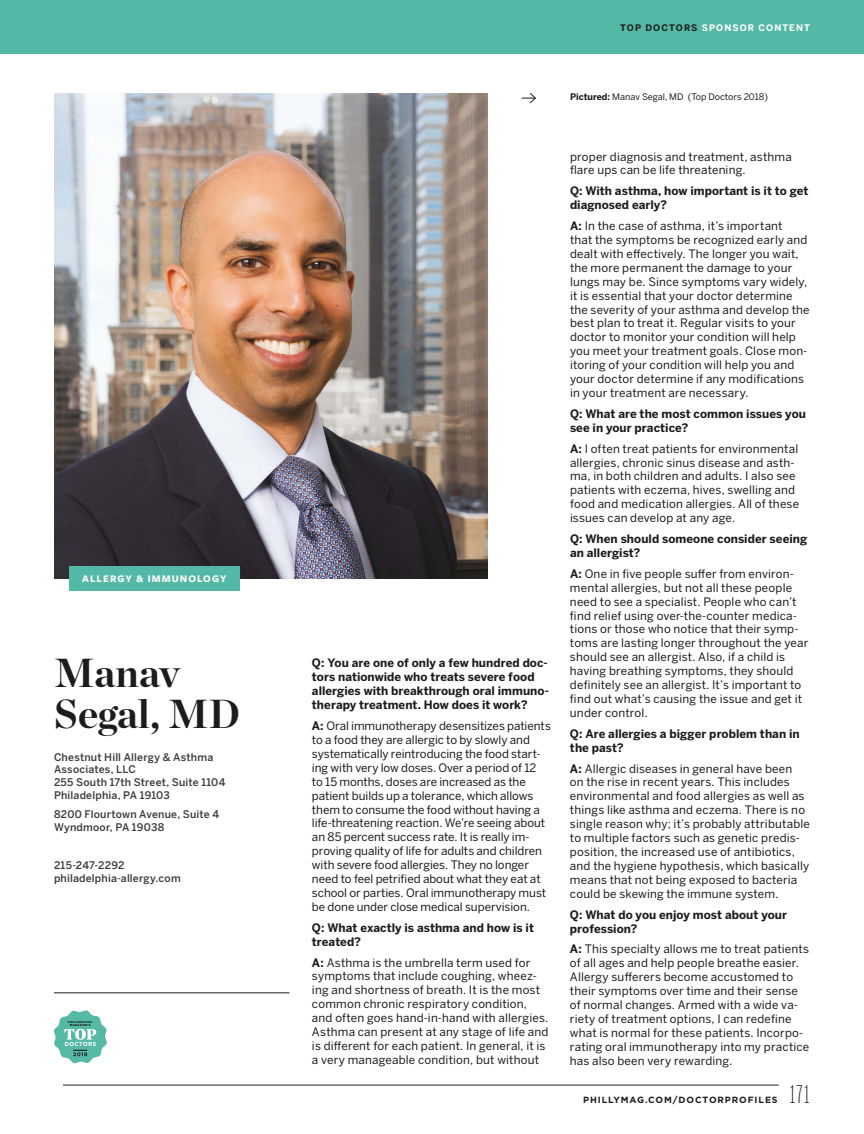
<style>
.page{position:relative;width:864px;height:1134px;background:#fff}
.page>*{position:absolute;margin:0;border:0;box-sizing:border-box;transform-origin:0 0}
.t1{font:700 40.5px/40.5px "Chronicle Display";color:#1b1d1d}
.t2{font:300 25.5px "Heroic Condensed";color:#1b1d1d}
.t3{font:11.7px/14px "Benton Sans";letter-spacing:.01em;color:#1b1d1d}
.t4{font:700 11.7px/14px "Benton Sans";letter-spacing:.005em;color:#1b1d1d}
.t5{font:500 10.5px/12.6px "Benton Sans";letter-spacing:.015em;color:#3b3c3c}
.t6{font:700 10.5px "Freight Sans Pro";letter-spacing:.1em;color:#feffff}
.t7{font:9px "Benton Sans";color:#1b1d1d}
.t8{font:700 9px "Gotham";letter-spacing:.1em;color:#1b1d1d}
.t9{font:700 9px "Benton Sans";letter-spacing:.12em;color:#feffff}
.t10{font:900 2.7px "Gotham";letter-spacing:.1em;color:#1b1d1d}
.s1{color:#1b1d1d}
.s2{font-weight:700}
</style>
<div class="page">
<hr style="left:63px;top:1085px;width:744px;height:1px;background:#1b1d1d">
<div style="left:779px;top:1082px;width:31px;height:14px;background:#feffff"></div>
<div style="left:0;top:0;width:864px;height:54px;background:#54b8a6"></div>
<svg style="left:54px;top:1010px;width:53px;height:53px"></svg>
<img style="left:54px;top:93px;width:434px;height:486px">
<svg style="left:522px;top:93px;width:14px;height:11px"></svg>
<hr style="left:54px;top:993px;width:236px;height:1px;background:#1b1d1d">
<div style="left:69px;top:566px;width:171px;height:24px;background:#54b8a6"></div>
<p class="t6" style="left:82px;top:575px;width:146px">ALLERGY &amp; IMMUNOLOGY</p>
<h1 class="t1" style="left:54px;top:656px;width:188px">Manav<br>Segal, MD</h1>
<p class="t5" style="left:54px;top:752px;width:173px">Chestnut Hill Allergy &amp; Asthma<br>Associates, LLC<br>255 South 17th Street, Suite 1104<br>Philadelphia, PA 19103</p>
<p class="t5" style="left:54px;top:809px;width:167px">8200 Flourtown Avenue, Suite 4<br>Wyndmoor, PA 19038</p>
<p class="t5" style="left:54px;top:860px;width:128px">215-247-2292 philadelphia-allergy.com</p>
<p class="t10" style="left:68px;top:1021px;width:26px">PHILADELPHIA</p>
<p class="t10" style="left:70px;top:1024px;width:22px">MAGAZINE’S</p>
<p class="t9" style="left:620px;top:24px;width:191px"><span class="s1">TOP DOCTORS</span> SPONSOR CONTENT</p>
<p class="t7" style="left:570px;top:93px;width:199px"><span class="s2">Pictured:</span> Manav Segal, MD (Top Doctors 2018)</p>
<p class="t4" style="left:312px;top:657px;width:238px">Q: You are one of only a few hundred doc&shy;tors nationwide who treats severe food allergies with breakthrough oral immuno&shy;therapy treatment. How does it work?</p>
<p class="t3" style="left:312px;top:720px;width:240px"><span class="s2">A:</span> Oral immunotherapy desensitizes patients to a food they are allergic to by slowly and systematically reintroducing the food start&shy;ing with very low doses. Over a period of 12<br>to 15 months, doses are increased as the patient builds up a tolerance, which allows them to consume the food without having a life-threatening reaction. We’re seeing about an 85 percent success rate. It is really im&shy;proving quality of life for adults and children with severe food allergies. They no longer need to feel petrified about what they eat at school or parties. Oral immunotherapy must be done under close medical supervision.</p>
<p class="t4" style="left:312px;top:922px;width:223px">Q: What exactly is asthma and how is it treated?</p>
<p class="t3" style="left:312px;top:956px;width:238px"><span class="s2">A:</span> Asthma is the umbrella term used for symptoms that include coughing, wheez&shy;ing and shortness of breath. It is the most common chronic respiratory condition, and often goes hand-in-hand with allergies.<br>Asthma can present at any stage of life and is different for each patient. In general, it is a very manageable condition, but without</p>
<p class="t3" style="left:570px;top:150px;width:223px">proper diagnosis and treatment, asthma flare ups can be life threatening.</p>
<p class="t4" style="left:570px;top:185px;width:240px">Q: With asthma, how important is it to get diagnosed early?</p>
<p class="t3" style="left:570px;top:220px;width:241px"><span class="s2">A:</span> In the case of asthma, it’s important<br>that the symptoms be recognized early and dealt with effectively. The longer you wait, the more permanent the damage to your lungs may be. Since symptoms vary widely, it is essential that your doctor determine the severity of your asthma and develop the best plan to treat it. Regular visits to your doctor to monitor your condition will help you meet your treatment goals. Close mon&shy;itoring of your condition will help you and your doctor determine if any modifications in your treatment are necessary.</p>
<p class="t4" style="left:570px;top:408px;width:238px">Q: What are the most common issues you see in your practice?</p>
<p class="t3" style="left:570px;top:442px;width:231px"><span class="s2">A:</span> I often treat patients for environmental allergies, chronic sinus disease and asth&shy;ma, in both children and adults. I also see patients with eczema, hives, swelling and food and medication allergies. All of these issues can develop at any age.</p>
<p class="t4" style="left:570px;top:533px;width:239px">Q: When should someone consider seeing an allergist?</p>
<p class="t3" style="left:570px;top:568px;width:240px"><span class="s2">A:</span> One in five people suffer from environ&shy;mental allergies, but not all these people need to see a specialist. People who can’t find relief using over-the-counter medica&shy;tions or those who notice that their symp&shy;toms are lasting longer throughout the year should see an allergist. Also, if a child is having breathing symptoms, they should definitely see an allergist. It’s important to find out what’s causing the issue and get it under control.</p>
<p class="t4" style="left:570px;top:728px;width:231px">Q: Are allergies a bigger problem than in the past?</p>
<p class="t3" style="left:570px;top:762px;width:242px"><span class="s2">A:</span> Allergic diseases in general have been<br>on the rise in recent years. This includes environmental and food allergies as well as things like asthma and eczema. There is no single reason why; it’s probably attributable to multiple factors such as genetic predis&shy;position, the increased use of antibiotics, and the hygiene hypothesis, which basically means that not being exposed to bacteria could be skewing the immune system.</p>
<p class="t4" style="left:570px;top:909px;width:219px">Q: What do you enjoy most about your profession?</p>
<p class="t3" style="left:570px;top:943px;width:241px"><span class="s2">A:</span> This specialty allows me to treat patients of all ages and help people breathe easier.<br>Allergy sufferers become accustomed to their symptoms over time and their sense of normal changes. Armed with a wide va&shy;riety of treatment options, I can redefine what is normal for these patients. Incorpo&shy;rating oral immunotherapy into my practice has also been very rewarding.</p>
<p class="t8" style="left:583px;top:1096px;width:196px">PHILLYMAG.COM/DOCTORPROFILES</p>
<h2 class="t2" style="left:789px;top:1084px;width:22px">171</h2>
</div>
